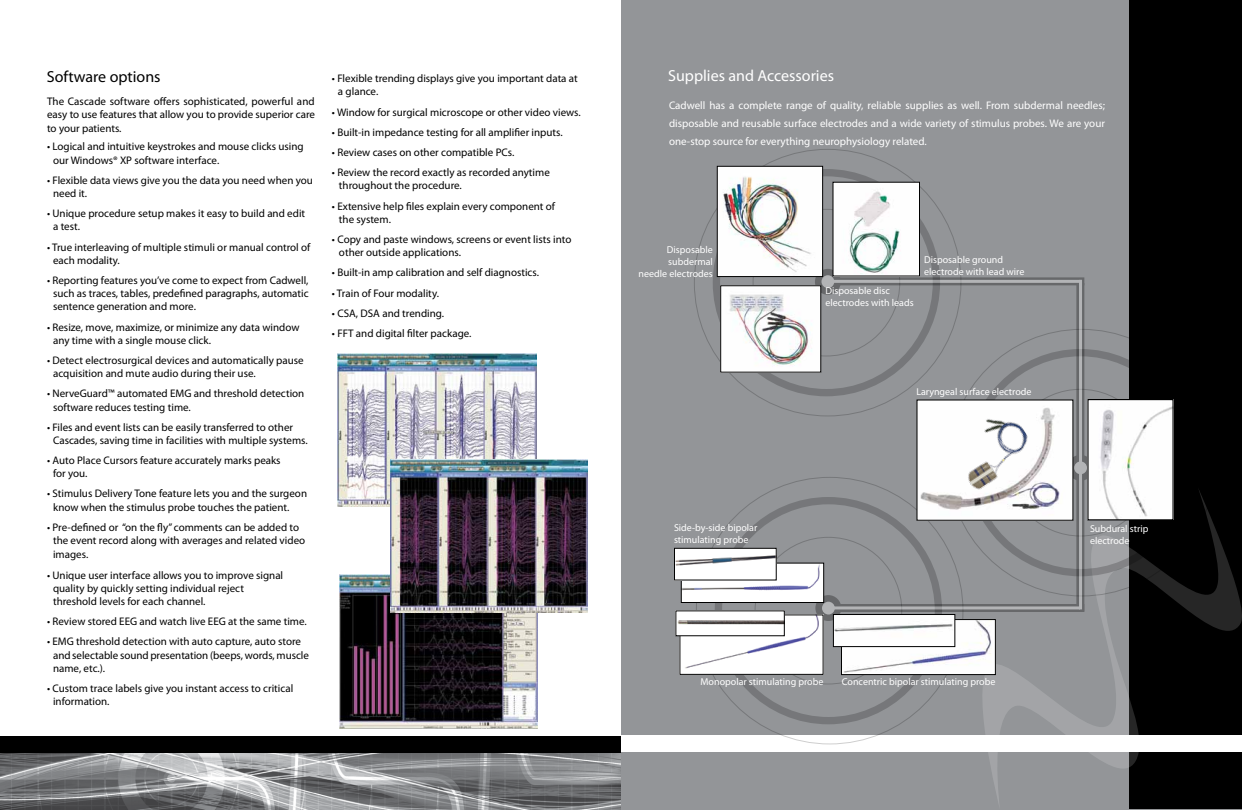
<style>
.page{position:relative;width:1242px;height:810px;background:#fff}
.page>*{position:absolute;margin:0;border:0;box-sizing:border-box;transform-origin:0 0}
.t1{font:16px "Myriad Pro";color:#fff}
.t2{font:16px "Myriad Pro";color:#000}
.t3{font:11px/13.2px "Myriad Pro";color:#000}
.t4{font:11px/18px "Myriad Pro";color:#fff;text-align:justify}
.t5{font:10px/12px "Myriad Pro";color:#fff}
</style>
<div class="page">
<div style="left:621px;top:0;width:621px;height:810px;background:#939598"></div>
<div style="left:1129px;top:0;width:113px;height:809px;background:#000"></div>
<div style="left:621px;top:735px;width:621px;height:17px;background:#fff"></div>
<img style="left:0;top:753px;width:621px;height:57px">
<div style="left:0;top:736px;width:621px;height:17px;background:#000"></div>
<svg style="left:981px;top:487px;width:261px;height:316px"></svg>
<div style="left:713px;top:169px;width:227px;height:227px;border:7px solid #000;border-radius:50%"></div>
<div style="left:967px;top:349px;width:227px;height:227px;border:7px solid #000;border-radius:50%"></div>
<div style="left:715px;top:497px;width:227px;height:227px;border:7px solid #000;border-radius:50%"></div>
<div style="left:815px;top:595px;width:26px;height:26px;background:linear-gradient(to right,#68696b,#686a6c);border-radius:50%"></div>
<svg style="left:815px;top:269px;width:26px;height:26px"></svg>
<svg style="left:1067px;top:455px;width:26px;height:26px"></svg>
<div style="left:834px;top:277px;width:250px;height:8px;background:#67686a"></div>
<div style="left:1076px;top:283px;width:8px;height:329px;background:#67686a"></div>
<svg style="left:834px;top:604px;width:248px;height:8px"></svg>
<hr style="left:826px;top:280px;width:256px;height:3px;background:#fff">
<svg style="left:821px;top:275px;width:13px;height:13px"></svg>
<svg style="left:1074px;top:461px;width:13px;height:13px"></svg>
<hr style="left:1079px;top:280px;width:3px;height:329px;background:#fff">
<svg style="left:822px;top:602px;width:13px;height:13px"></svg>
<hr style="left:827px;top:606px;width:253px;height:3px;background:#fff">
<img style="left:719px;top:168px;width:102px;height:107px">
<div style="left:717px;top:166px;width:106px;height:111px;border:1px solid #000"></div>
<img style="left:834px;top:184px;width:84px;height:91px">
<img style="left:722px;top:287px;width:97px;height:84px">
<img style="left:681px;top:616px;width:141px;height:57px">
<div style="left:679px;top:614px;width:145px;height:61px;border:1px solid #000"></div>
<img style="left:677px;top:612px;width:106px;height:22px">
<img style="left:683px;top:565px;width:139px;height:36px">
<div style="left:681px;top:563px;width:143px;height:40px;border:1px solid #000"></div>
<img style="left:676px;top:550px;width:99px;height:29px">
<div style="left:674px;top:548px;width:103px;height:33px;border:1px solid #000"></div>
<img style="left:843px;top:621px;width:151px;height:52px">
<div style="left:841px;top:619px;width:155px;height:56px;border:1px solid #000"></div>
<img style="left:835px;top:616px;width:118px;height:29px">
<div style="left:833px;top:614px;width:122px;height:33px;border:1px solid #000"></div>
<img style="left:1089px;top:401px;width:83px;height:117px">
<img style="left:919px;top:402px;width:152px;height:117px">
<img style="left:941px;top:401px;width:98px;height:93px">
<img style="left:338px;top:353px;width:198px;height:154px">
<img style="left:339px;top:574px;width:198px;height:154px">
<img style="left:390px;top:459px;width:198px;height:153px">
<h1 class="t2" style="left:47px;top:66px;width:115px">Software options</h1>
<h1 class="t1" style="left:668px;top:66px;width:167px">Supplies and Accessories</h1>
<p class="t4" style="left:669px;top:96px;width:438px">Cadwell has a complete range of quality, reliable supplies as well. From subdermal needles; disposable and reusable surface electrodes and a wide variety of stimulus probes. We are your one-stop source for everything neurophysiology related.</p>
<p class="t3" style="left:338px;top:72px;width:241px;text-indent:-6px">• Flexible trending displays give you important data at a glance.</p>
<p class="t3" style="left:332px;top:105px;width:250px">• Window for surgical microscope or other video views.</p>
<p class="t3" style="left:332px;top:125px;width:232px">• Built-in impedance testing for all amplifier inputs.</p>
<p class="t3" style="left:332px;top:146px;width:184px">• Review cases on other compatible PCs.</p>
<p class="t3" style="left:339px;top:166px;width:212px;text-indent:-7px">• Review the record exactly as recorded anytime throughout the procedure.</p>
<p class="t3" style="left:339px;top:199px;width:218px;text-indent:-7px">• Extensive help files explain every component of the system.</p>
<p class="t3" style="left:339px;top:232px;width:234px;text-indent:-7px">• Copy and paste windows, screens or event lists into other outside applications.</p>
<p class="t3" style="left:332px;top:266px;width:209px">• Built-in amp calibration and self diagnostics.</p>
<p class="t3" style="left:332px;top:286px;width:109px">• Train of Four modality.</p>
<p class="t3" style="left:332px;top:306px;width:114px">• CSA, DSA and trending.</p>
<p class="t3" style="left:332px;top:326px;width:141px">• FFT and digital filter package.</p>
<p class="t3" style="left:47px;top:95px;width:269px;text-align:justify">The Cascade software offers sophisticated, powerful and easy to use features that allow you to provide superior care to your patients.</p>
<p class="t3" style="left:53px;top:140px;width:252px;text-indent:-6px">• Logical and intuitive keystrokes and mouse clicks using our Windows® XP software interface.</p>
<p class="t3" style="left:53px;top:173px;width:261px;text-indent:-6px">• Flexible data views give you the data you need when you need it.</p>
<p class="t3" style="left:53px;top:207px;width:254px;text-indent:-6px">• Unique procedure setup makes it easy to build and edit a test.</p>
<p class="t3" style="left:53px;top:240px;width:259px;text-indent:-6px">• True interleaving of multiple stimuli or manual control of each modality.</p>
<p class="t3" style="left:53px;top:273px;width:257px;text-align:justify;text-indent:-6px">• Reporting features you’ve come to expect from Cadwell, such as traces, tables, predefined paragraphs, automatic sentence generation and more.</p>
<p class="t3" style="left:53px;top:320px;width:248px;text-indent:-6px">• Resize, move, maximize, or minimize any data window any time with a single mouse click.</p>
<p class="t3" style="left:53px;top:353px;width:252px;text-indent:-6px">• Detect electrosurgical devices and automatically pause acquisition and mute audio during their use.</p>
<p class="t3" style="left:53px;top:387px;width:253px;text-indent:-6px">• NerveGuard™ automated EMG and threshold detection software reduces testing time.</p>
<p class="t3" style="left:53px;top:420px;width:256px;text-indent:-6px">• Files and event lists can be easily transferred to other<br>Cascades, saving time in facilities with multiple systems.</p>
<p class="t3" style="left:53px;top:454px;width:229px;text-indent:-6px">• Auto Place Cursors feature accurately marks peaks for you.</p>
<p class="t3" style="left:53px;top:487px;width:256px;text-indent:-6px">• Stimulus Delivery Tone feature lets you and the surgeon know when the stimulus probe touches the patient.</p>
<p class="t3" style="left:47px;top:520px;width:260px;text-align:center">• Pre-defined or “on the fly” comments can be added to the event record along with averages and related video</p>
<p class="t3" style="left:53px;top:548px;width:37px">images.</p>
<p class="t3" style="left:53px;top:568px;width:232px;text-indent:-6px">• Unique user interface allows you to improve signal quality by quickly setting individual reject threshold levels for each channel.</p>
<p class="t3" style="left:47px;top:615px;width:261px">• Review stored EEG and watch live EEG at the same time.</p>
<p class="t3" style="left:53px;top:635px;width:257px;text-indent:-6px">• EMG threshold detection with auto capture, auto store and selectable sound presentation (beeps, words, muscle name, etc.).</p>
<p class="t3" style="left:53px;top:682px;width:242px;text-indent:-6px">• Custom trace labels give you instant access to critical information.</p>
<p class="t5" style="left:639px;top:243px;width:76px;text-align:right">Disposable subdermal needle electrodes</p>
<p class="t5" style="left:924px;top:254px;width:102px">Disposable ground electrode with lead wire</p>
<p class="t5" style="left:826px;top:284px;width:90px">Disposable disc electrodes with leads</p>
<p class="t5" style="left:916px;top:385px;width:117px">Laryngeal surface electrode</p>
<p class="t5" style="left:674px;top:521px;width:85px">Side-by-side bipolar stimulating probe</p>
<p class="t5" style="left:1090px;top:522px;width:60px">Subdural strip electrode</p>
<p class="t5" style="left:701px;top:675px;width:124px">Monopolar stimulating probe</p>
<p class="t5" style="left:842px;top:675px;width:155px">Concentric bipolar stimulating probe</p>
</div>
